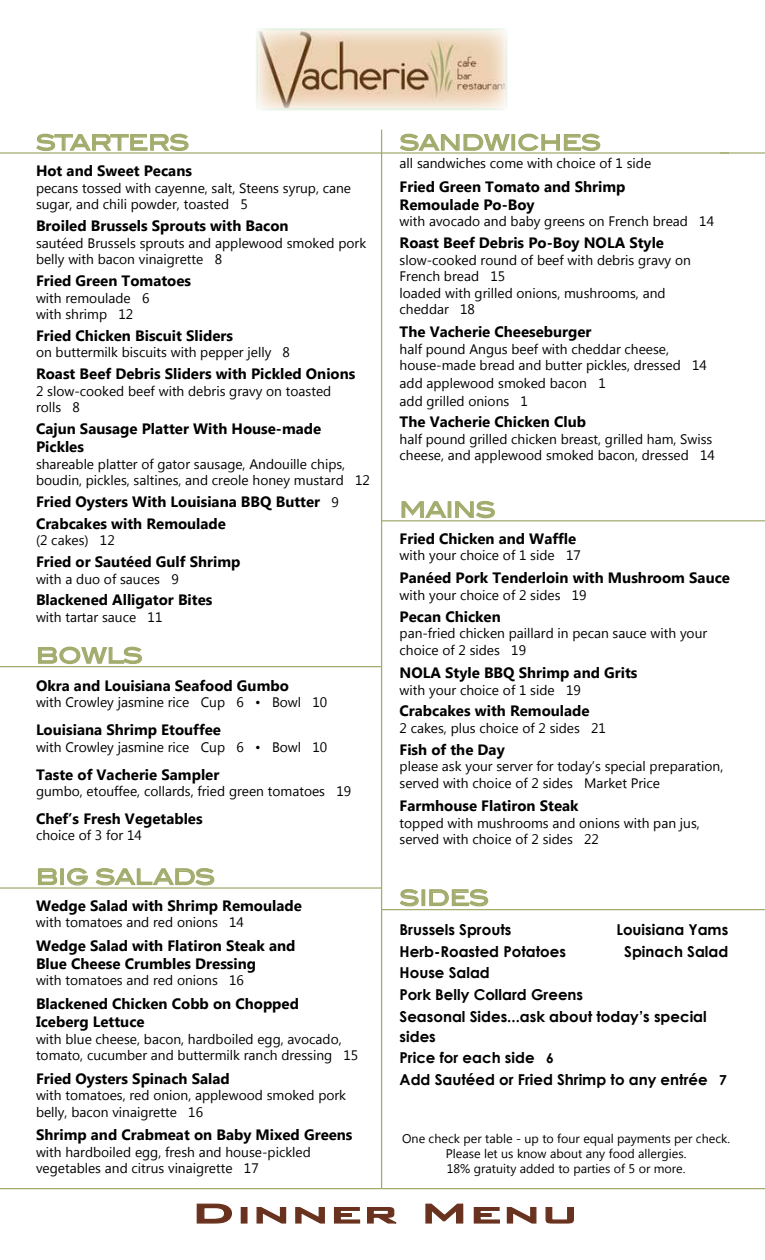
<style>
.page{position:relative;width:765px;height:1260px;background:#fff}
.page>*{position:absolute;margin:0;border:0;box-sizing:border-box;transform-origin:0 0}
.t1{font:500 36.25px "Bank Gothic BT";color:#69321f;scale:1.5 1}
.t2{font:21.25px "Blair Md ITCTT Medium";letter-spacing:-.01em;color:#a3ac6d}
.t3{font:700 15px/18px "Lao UI";color:#000}
.t4{font:700 15px/21.9px "Century Gothic";color:#000}
.t5{font:13.75px/16.5px "Lao UI";color:#000}
.t6{font:12.5px/15px "Lao UI";color:#000;text-align:center}
.s1{font-weight:400;font-size:13.75px}
.s2{font-size:13.75px}
</style>
<div class="page">
<svg style="left:400px;top:133px;width:110px;height:18px"></svg>
<div style="left:511px;top:134px;width:4px;height:17px;border:1px solid #a3ac6d"></div>
<svg style="left:518px;top:133px;width:83px;height:19px"></svg>
<svg style="left:36px;top:133px;width:153px;height:18px"></svg>
<img style="left:259px;top:31px;width:246px;height:77px">
<svg style="left:38px;top:868px;width:20px;height:18px"></svg>
<div style="left:60px;top:868px;width:4px;height:17px;border:1px solid #a3ac6d"></div>
<svg style="left:67px;top:868px;width:21px;height:18px"></svg>
<svg style="left:95px;top:868px;width:120px;height:18px"></svg>
<hr style="left:0;top:152px;width:765px;height:2px;background:#a3ac6d">
<svg style="left:720px;top:152px;width:9px;height:2px"></svg>
<hr style="left:381px;top:130px;width:1px;height:1058px;background:#a3ac6d">
<svg style="left:38px;top:646px;width:104px;height:19px"></svg>
<hr style="left:0;top:666px;width:382px;height:1px;background:#a3ac6d">
<hr style="left:0;top:887px;width:382px;height:2px;background:#a3ac6d">
<svg style="left:401px;top:501px;width:47px;height:17px"></svg>
<div style="left:448px;top:501px;width:3px;height:17px;border:1px solid #a3ac6d"></div>
<svg style="left:455px;top:500px;width:40px;height:19px"></svg>
<hr style="left:382px;top:520px;width:383px;height:1px;background:#a3ac6d">
<svg style="left:399px;top:889px;width:20px;height:18px"></svg>
<div style="left:421px;top:889px;width:4px;height:17px;border:1px solid #a3ac6d"></div>
<svg style="left:429px;top:889px;width:60px;height:18px"></svg>
<hr style="left:382px;top:909px;width:383px;height:1px;background:#a3ac6d">
<hr style="left:0;top:1188px;width:765px;height:1px;background:#a3ac6d">
<svg style="left:196px;top:1203px;width:36px;height:21px"></svg>
<div style="left:241px;top:1207px;width:7px;height:17px;border:1px solid #69321f"></div>
<svg style="left:256px;top:1207px;width:31px;height:17px"></svg>
<svg style="left:295px;top:1207px;width:30px;height:17px"></svg>
<svg style="left:333px;top:1207px;width:64px;height:17px"></svg>
<svg style="left:425px;top:1203px;width:39px;height:21px"></svg>
<svg style="left:473px;top:1207px;width:64px;height:17px"></svg>
<svg style="left:545px;top:1207px;width:29px;height:17px"></svg>
<h2 class="t2" style="left:36px;top:130px;width:155px">STARTERS</h2>
<p class="t3" style="left:36px;top:162px;width:158px">Hot and Sweet Pecans</p>
<p class="t5" style="left:36px;top:179px;width:317px">pecans tossed with cayenne, salt, Steens syrup, cane sugar, and chili powder, toasted 5</p>
<p class="t3" style="left:36px;top:216px;width:254px">Broiled Brussels Sprouts with Bacon</p>
<p class="t5" style="left:36px;top:234px;width:332px">sautéed Brussels sprouts and applewood smoked pork belly with bacon vinaigrette 8</p>
<p class="t3" style="left:36px;top:271px;width:157px">Fried Green Tomatoes</p>
<p class="t5" style="left:36px;top:289px;width:115px">with remoulade 6 with shrimp 12</p>
<p class="t3" style="left:36px;top:326px;width:199px">Fried Chicken Biscuit Sliders</p>
<p class="t5" style="left:36px;top:344px;width:256px">on buttermilk biscuits with pepper jelly 8</p>
<p class="t3" style="left:36px;top:364px;width:321px">Roast Beef Debris Sliders with Pickled Onions</p>
<p class="t5" style="left:36px;top:382px;width:297px">2 slow-cooked beef with debris gravy on toasted rolls 8</p>
<p class="t3" style="left:36px;top:419px;width:287px">Cajun Sausage Platter With House-made<br>Pickles</p>
<p class="t5" style="left:36px;top:455px;width:335px">shareable platter of gator sausage, Andouille chips, boudin, pickles, saltines, and creole honey mustard 12</p>
<p class="t3" style="left:36px;top:490px;width:304px;line-height:21.9px">Fried Oysters With Louisiana BBQ Butter <span class="s1">9<br></span>Crabcakes with Remoulade</p>
<p class="t5" style="left:36px;top:532px;width:80px">(2 cakes) 12</p>
<p class="t3" style="left:36px;top:552px;width:206px">Fried or Sautéed Gulf Shrimp</p>
<p class="t5" style="left:36px;top:570px;width:144px">with a duo of sauces 9</p>
<p class="t3" style="left:36px;top:590px;width:178px">Blackened Alligator Bites</p>
<p class="t5" style="left:36px;top:608px;width:128px">with tartar sauce 11</p>
<h2 class="t2" style="left:36px;top:643px;width:108px">BOWLS</h2>
<p class="t3" style="left:36px;top:676px;width:254px">Okra and Louisiana Seafood Gumbo</p>
<p class="t5" style="left:36px;top:694px;width:293px">with Crowley jasmine rice Cup 6 • Bowl 10</p>
<p class="t3" style="left:36px;top:720px;width:187px">Louisiana Shrimp Etouffee</p>
<p class="t5" style="left:36px;top:738px;width:293px">with Crowley jasmine rice Cup 6 • Bowl 10</p>
<p class="t3" style="left:36px;top:765px;width:185px">Taste of Vacherie Sampler</p>
<p class="t5" style="left:36px;top:782px;width:317px">gumbo, etouffee, collards, fried green tomatoes 19</p>
<p class="t3" style="left:36px;top:809px;width:168px">Chef’s Fresh Vegetables</p>
<p class="t5" style="left:36px;top:827px;width:107px">choice of 3 for 14</p>
<h2 class="t2" style="left:36px;top:864px;width:181px">BIG SALADS</h2>
<p class="t3" style="left:36px;top:896px;width:267px">Wedge Salad with Shrimp Remoulade</p>
<p class="t5" style="left:36px;top:914px;width:209px">with tomatoes and red onions 14</p>
<p class="t3" style="left:36px;top:936px;width:261px">Wedge Salad with Flatiron Steak and<br>Blue Cheese Crumbles Dressing</p>
<p class="t5" style="left:36px;top:972px;width:209px">with tomatoes and red onions 16</p>
<p class="t3" style="left:36px;top:994px;width:265px">Blackened Chicken Cobb on Chopped<br>Iceberg Lettuce</p>
<p class="t5" style="left:36px;top:1030px;width:324px">with blue cheese, bacon, hardboiled egg, avocado, tomato, cucumber and buttermilk ranch dressing 15</p>
<p class="t3" style="left:36px;top:1069px;width:195px">Fried Oysters Spinach Salad</p>
<p class="t5" style="left:36px;top:1087px;width:312px">with tomatoes, red onion, applewood smoked pork belly, bacon vinaigrette 16</p>
<p class="t3" style="left:36px;top:1125px;width:318px">Shrimp and Crabmeat on Baby Mixed Greens</p>
<p class="t5" style="left:36px;top:1143px;width:276px">with hardboiled egg, fresh and house-pickled vegetables and citrus vinaigrette 17</p>
<h2 class="t2" style="left:400px;top:130px;width:203px">SANDWICHES</h2>
<p class="t5" style="left:400px;top:154px;width:253px">all sandwiches come with choice of 1 side</p>
<p class="t3" style="left:400px;top:177px;width:227px">Fried Green Tomato and Shrimp<br>Remoulade Po-Boy</p>
<p class="t5" style="left:400px;top:213px;width:316px">with avocado and baby greens on French bread 14</p>
<p class="t3" style="left:400px;top:233px;width:266px">Roast Beef Debris Po-Boy NOLA Style</p>
<p class="t5" style="left:400px;top:251px;width:293px">slow-cooked round of beef with debris gravy on<br>French bread 15<br>loaded with grilled onions, mushrooms, and cheddar 18</p>
<p class="t3" style="left:400px;top:322px;width:194px">The Vacherie Cheeseburger</p>
<p class="t5" style="left:400px;top:340px;width:309px;line-height:17.2px">half pound Angus beef with cheddar cheese, house-made bread and butter pickles, dressed 14 add applewood smoked bacon 1<br>add grilled onions 1</p>
<p class="t3" style="left:400px;top:413px;width:188px">The Vacherie Chicken Club</p>
<p class="t5" style="left:400px;top:430px;width:317px">half pound grilled chicken breast, grilled ham, Swiss cheese, and applewood smoked bacon, dressed 14</p>
<h2 class="t2" style="left:400px;top:497px;width:98px">MAINS</h2>
<p class="t3" style="left:400px;top:529px;width:178px">Fried Chicken and Waffle</p>
<p class="t5" style="left:400px;top:546px;width:183px">with your choice of 1 side 17</p>
<p class="t3" style="left:400px;top:569px;width:332px">Panéed Pork Tenderloin with Mushroom Sauce</p>
<p class="t5" style="left:400px;top:586px;width:189px">with your choice of 2 sides 19</p>
<p class="t3" style="left:400px;top:607px;width:103px">Pecan Chicken</p>
<p class="t5" style="left:400px;top:625px;width:309px">pan-fried chicken paillard in pecan sauce with your choice of 2 sides 19</p>
<p class="t3" style="left:400px;top:663px;width:239px">NOLA Style BBQ Shrimp and Grits</p>
<p class="t5" style="left:400px;top:681px;width:183px">with your choice of 1 side 19</p>
<p class="t3" style="left:400px;top:702px;width:192px">Crabcakes with Remoulade</p>
<p class="t5" style="left:400px;top:719px;width:208px">2 cakes, plus choice of 2 sides 21</p>
<p class="t3" style="left:400px;top:740px;width:107px">Fish of the Day</p>
<p class="t5" style="left:400px;top:758px;width:325px">please ask your server for today’s special preparation, served with choice of 2 sides Market Price</p>
<p class="t3" style="left:400px;top:796px;width:181px">Farmhouse Flatiron Steak</p>
<p class="t5" style="left:400px;top:814px;width:302px">topped with mushrooms and onions with pan jus, served with choice of 2 sides 22</p>
<h2 class="t2" style="left:400px;top:885px;width:91px">SIDES</h2>
<p class="t4" style="left:400px;top:918px;width:113px">Brussels Sprouts</p>
<p class="t4" style="left:616px;top:918px;width:113px">Louisiana Yams</p>
<p class="t4" style="left:400px;top:939px;width:168px">Herb-Roasted Potatoes</p>
<p class="t4" style="left:624px;top:939px;width:106px">Spinach Salad</p>
<p class="t4" style="left:400px;top:961px;width:309px">House Salad<br>Pork Belly Collard Greens<br>Seasonal Sides...ask about today’s special</p>
<p class="t4" style="left:400px;top:1024px;width:329px">sides<br>Price for each side <span class="s2">6<br></span>Add Sautéed or Fried Shrimp to any entrée <span class="s2">7</span></p>
<p class="t6" style="left:402px;top:1131px;width:329px">One check per table - up to four equal payments per check.<br>Please let us know about any food allergies.<br>18% gratuity added to parties of 5 or more.</p>
<h1 class="t1" style="left:190px;top:1194px;width:260px">Dinner Menu</h1>
</div>
